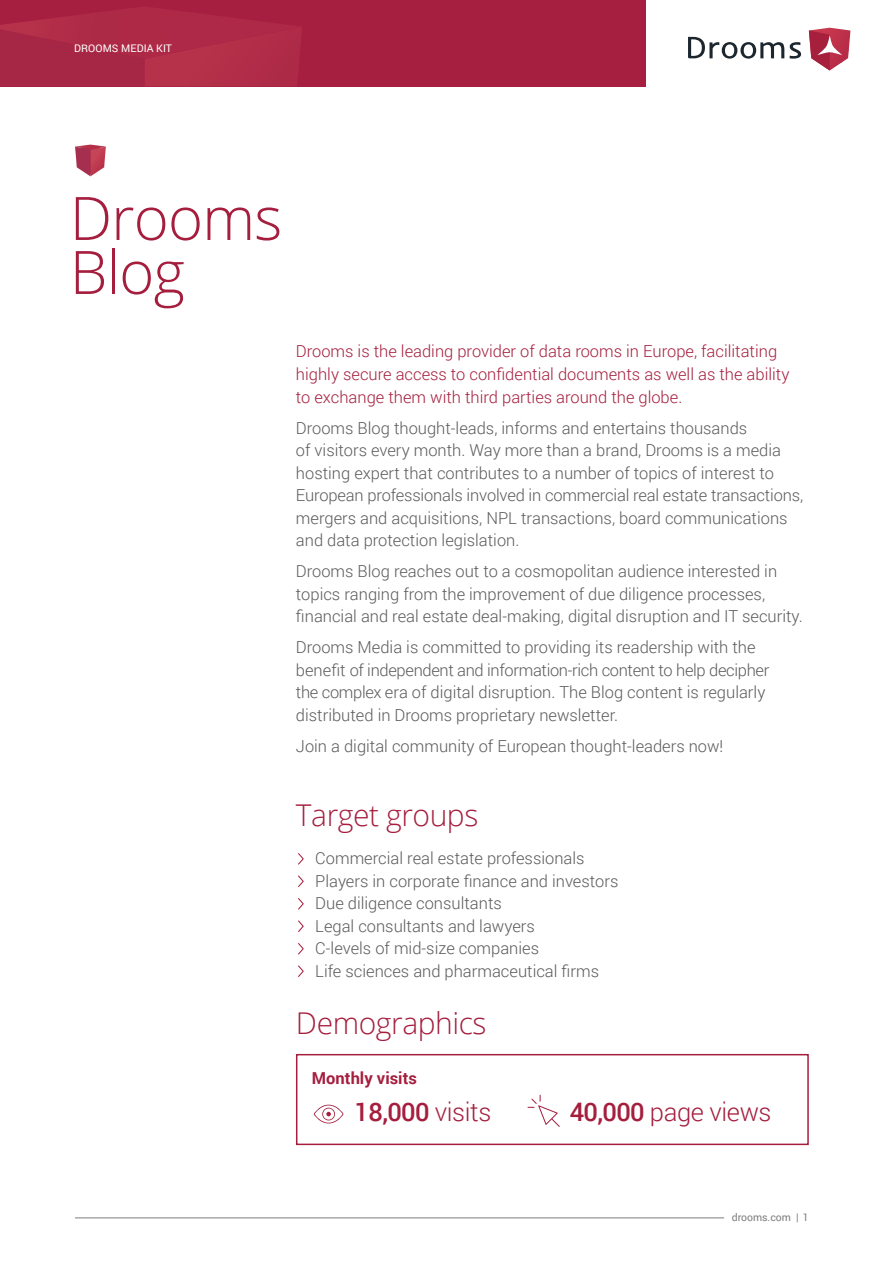
<style>
.page{position:relative;width:893px;height:1263px;background:#fff}
.page>*{position:absolute;margin:0;border:0;box-sizing:border-box;transform-origin:0 0}
.t1{font:300 60px/54px "Open Sans";letter-spacing:-.015em;color:#a51e3e}
.t2{font:300 30px "Open Sans";letter-spacing:-.015em;color:#a51e3e}
.t3{font:300 25.5px "Roboto";letter-spacing:-.015em;color:#a51e3e}
.t4{font:500 25.5px "Roboto";color:#a51e3e}
.t5{font:300 16.5px/22.5px "Roboto";color:#5a5a5a}
.t6{font:300 16.5px/22.5px "Roboto";color:#a51e3e}
.t7{font:700 16.5px "Roboto";color:#a51e3e}
.t8{font:10.5px "Roboto";letter-spacing:.005em;color:#fff}
.t9{font:10.5px "Roboto";letter-spacing:-.005em;color:#7e7e7e}
.s1{font-weight:300}
.s2{font-weight:500}
</style>
<div class="page">
<div style="left:0;top:0;width:646px;height:87px;background:#a61f40"></div>
<svg style="left:0;top:10px;width:302px;height:77px"></svg>
<svg style="left:809px;top:28px;width:41px;height:42px"></svg>
<svg style="left:688px;top:37px;width:96px;height:22px"></svg>
<svg style="left:790px;top:42px;width:11px;height:17px"></svg>
<hr style="left:75px;top:1217px;width:649px;height:1px;background:#7e7e7e">
<svg style="left:298px;top:853px;width:6px;height:12px"></svg>
<svg style="left:298px;top:898px;width:6px;height:11px"></svg>
<svg style="left:298px;top:943px;width:6px;height:11px"></svg>
<svg style="left:298px;top:875px;width:6px;height:12px"></svg>
<svg style="left:298px;top:920px;width:6px;height:12px"></svg>
<svg style="left:298px;top:965px;width:6px;height:12px"></svg>
<svg style="left:75px;top:145px;width:31px;height:31px"></svg>
<div style="left:296px;top:1054px;width:513px;height:91px;border:2px solid #a51e3e"></div>
<svg style="left:314px;top:1105px;width:30px;height:18px"></svg>
<svg style="left:527px;top:1095px;width:33px;height:32px"></svg>
<p class="t8" style="left:74px;top:41px;width:99px">DROOMS MEDIA KIT</p>
<h1 class="t1" style="left:70px;top:190px;width:214px">Drooms<br>Blog</h1>
<p class="t6" style="left:296px;top:340px;width:495px">Drooms is the leading provider of data rooms in Europe, facilitating highly secure access to confidential documents as well as the ability to exchange them with third parties around the globe.</p>
<p class="t5" style="left:296px;top:416px;width:509px">Drooms Blog thought-leads, informs and entertains thousands<br>of visitors every month. Way more than a brand, Drooms is a media hosting expert that contributes to a number of topics of interest to European professionals involved in commercial real estate transactions, mergers and acquisitions, NPL transactions, board communications and data protection legislation.</p>
<p class="t5" style="left:296px;top:559px;width:508px">Drooms Blog reaches out to a cosmopolitan audience interested in topics ranging from the improvement of due diligence processes, financial and real estate deal-making, digital disruption and IT security.</p>
<p class="t5" style="left:296px;top:635px;width:475px">Drooms Media is committed to providing its readership with the benefit of independent and information-rich content to help decipher the complex era of digital disruption. The Blog content is regularly distributed in Drooms proprietary newsletter.</p>
<p class="t5" style="left:296px;top:734px;width:429px">Join a digital community of European thought-leaders now!</p>
<h2 class="t2" style="left:296px;top:794px;width:184px">Target groups</h2>
<p class="t5" style="left:315px;top:846px;width:305px">Commercial real estate professionals Players in corporate finance and investors Due diligence consultants<br>Legal consultants and lawyers<br>C-levels of mid-size companies<br>Life sciences and pharmaceutical firms</p>
<h2 class="t2" style="left:296px;top:1003px;width:192px">Demographics</h2>
<p class="t7" style="left:312px;top:1066px;width:107px">Monthly visits</p>
<h3 class="t4" style="left:355px;top:1094px;width:138px">18,000 <span class="s1">visits</span></h3>
<h3 class="t3" style="left:570px;top:1095px;width:203px"><span class="s2">40,000</span> page views</h3>
<p class="t9" style="left:732px;top:1209px;width:78px">drooms.com | 1</p>
</div>
